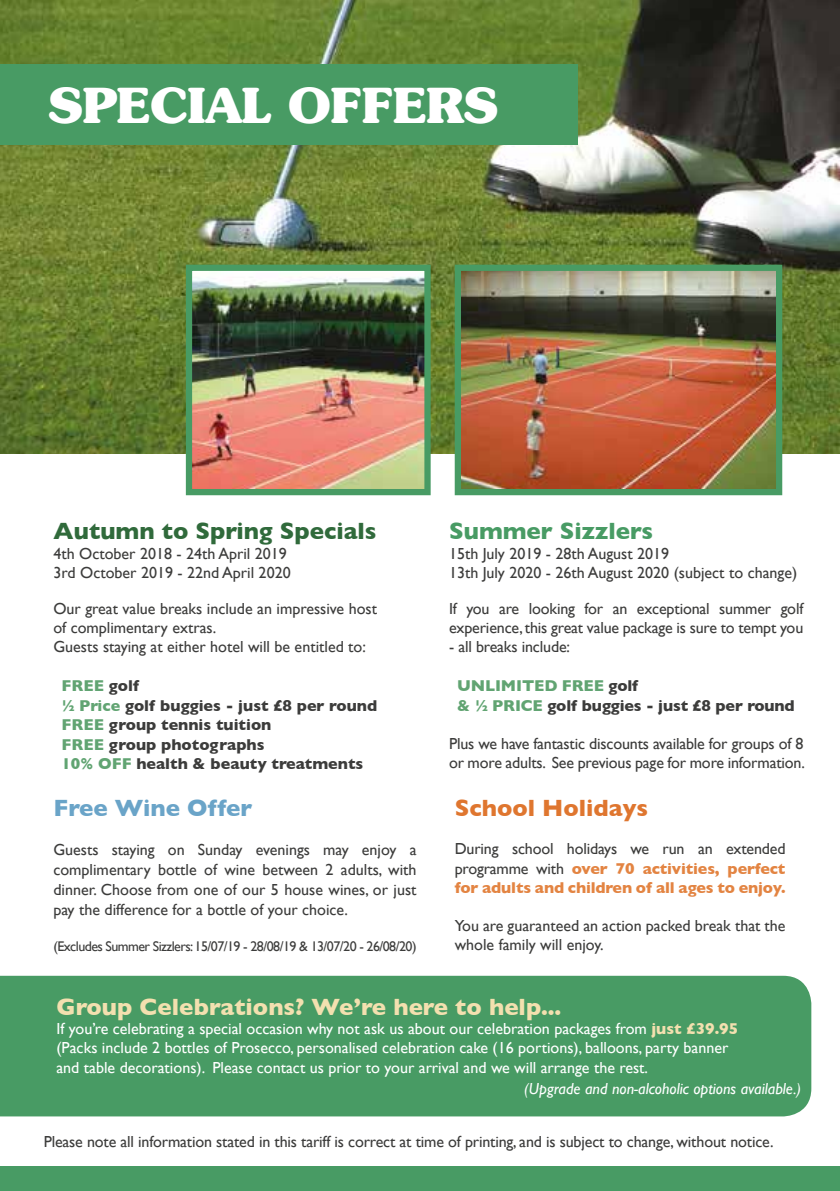
<style>
.page{position:relative;width:840px;height:1191px;background:#fff}
.page>*{position:absolute;margin:0;border:0;box-sizing:border-box;transform-origin:0 0}
.t1{font:700 48px "Souvenir Black S Si";color:#fff}
.t2{font:700 24px "Gill Sans";color:#f3e0af}
.t3{font:700 24px "Gill Sans";color:#306a3b}
.t4{font:700 24px "Gill Sans";color:#df762f}
.t5{font:700 24px "Gill Sans";color:#489b64}
.t6{font:700 24px "Gill Sans";color:#6aa4c8}
.t7{font:16px/19.2px "Gill Sans";letter-spacing:-.01em;color:#3c3c3b}
.t8{font:16px/19.2px "Gill Sans";color:#fff}
.t9{font:700 16px/19.4px "Gill Sans";color:#3c3c3b}
.t10{font:700 16px/19.2px "Gill Sans";letter-spacing:-.01em;color:#e38442;text-align:justify}
.t11{font:italic 16px "Gill Sans";color:#fff}
.t12{font:14px "Gill Sans";letter-spacing:-.04em;color:#3c3c3b}
.s1{color:#61a472}
.s2{font-weight:400;color:#3c3c3b}
.s3{font-weight:700;color:#f3e0af}
</style>
<div class="page">
<img style="left:0;top:0;width:839px;height:453px">
<img style="left:461px;top:272px;width:313px;height:216px">
<div style="left:454px;top:265px;width:327px;height:230px;border:6px solid #489b64"></div>
<div style="left:0;top:64px;width:576px;height:80px;background:#489b64"></div>
<div style="left:0;top:975px;width:810px;height:141px;background:#489b64"></div>
<img style="left:193px;top:272px;width:230px;height:216px">
<div style="left:186px;top:265px;width:244px;height:230px;border:6px solid #489b64"></div>
<div style="left:0;top:1167px;width:839px;height:24px;background:#489b64"></div>
<h1 class="t1" style="left:48px;top:74px;width:451px">SPECIAL OFFERS</h1>
<h2 class="t3" style="left:53px;top:512px;width:324px">Autumn to Spring Specials</h2>
<p class="t7" style="left:53px;top:543px;width:239px">4th October 2018 - 24th April 2019<br>3rd October 2019 - 22nd April 2020</p>
<p class="t7" style="left:53px;top:599px;width:325px">Our great value breaks include an impressive host of complimentary extras.<br>Guests staying at either hotel will be entitled to:</p>
<p class="t9" style="left:61px;top:675px;width:317px"><span class="s1">FREE</span> golf<br><span class="s1">½ Price</span> golf buggies - just £8 per round<br><span class="s1">FREE</span> group tennis tuition<br><span class="s1">FREE</span> group photographs<br><span class="s1">10% OFF</span> health &amp; beauty treatments</p>
<h2 class="t6" style="left:53px;top:788px;width:200px">Free Wine Offer</h2>
<p class="t7" style="left:53px;top:839px;width:364px;line-height:19.8px;text-align:justify">Guests staying on Sunday evenings may enjoy a complimentary bottle of wine between 2 adults, with dinner. Choose from one of our 5 house wines, or just pay the difference for a bottle of your choice.</p>
<p class="t12" style="left:53px;top:937px;width:364px">(Excludes Summer Sizzlers: 15/07/19 - 28/08/19 &amp; 13/07/20 - 26/08/20)</p>
<h2 class="t5" style="left:449px;top:512px;width:205px">Summer Sizzlers</h2>
<p class="t7" style="left:449px;top:543px;width:349px">15th July 2019 - 28th August 2019<br>13th July 2020 - 26th August 2020 (subject to change)</p>
<p class="t7" style="left:449px;top:599px;width:355px">If you are looking for an exceptional summer golf experience, this great value package is sure to tempt you</p>
<p class="t7" style="left:449px;top:637px;width:122px">- all breaks include:</p>
<p class="t9" style="left:457px;top:675px;width:339px"><span class="s1">UNLIMITED FREE</span> golf<br><span class="s1">&amp; ½ PRICE</span> golf buggies - just £8 per round</p>
<p class="t7" style="left:449px;top:734px;width:357px">Plus we have fantastic discounts available for groups of 8 or more adults. See previous page for more information.</p>
<h2 class="t4" style="left:454px;top:789px;width:195px">School Holidays</h2>
<p class="t10" style="left:454px;top:839px;width:332px"><span class="s2">During school holidays we run an extended programme with</span> over 70 activities, perfect for adults and children of all ages to enjoy.</p>
<p class="t7" style="left:454px;top:916px;width:332px">You are guaranteed an action packed break that the whole family will enjoy.</p>
<h2 class="t2" style="left:56px;top:987px;width:506px">Group Celebrations? We’re here to help...</h2>
<p class="t8" style="left:56px;top:1019px;width:683px">If you’re celebrating a special occasion why not ask us about our celebration packages from <span class="s3">just £39.95 </span>(Packs include 2 bottles of Prosecco, personalised celebration cake (16 portions), balloons, party banner and table decorations). Please contact us prior to your arrival and we will arrange the rest.</p>
<p class="t11" style="left:524px;top:1079px;width:278px">(Upgrade and non-alcoholic options available.)</p>
<p class="t7" style="left:44px;top:1132px;width:731px">Please note all information stated in this tariff is correct at time of printing, and is subject to change, without notice.</p>
</div>
